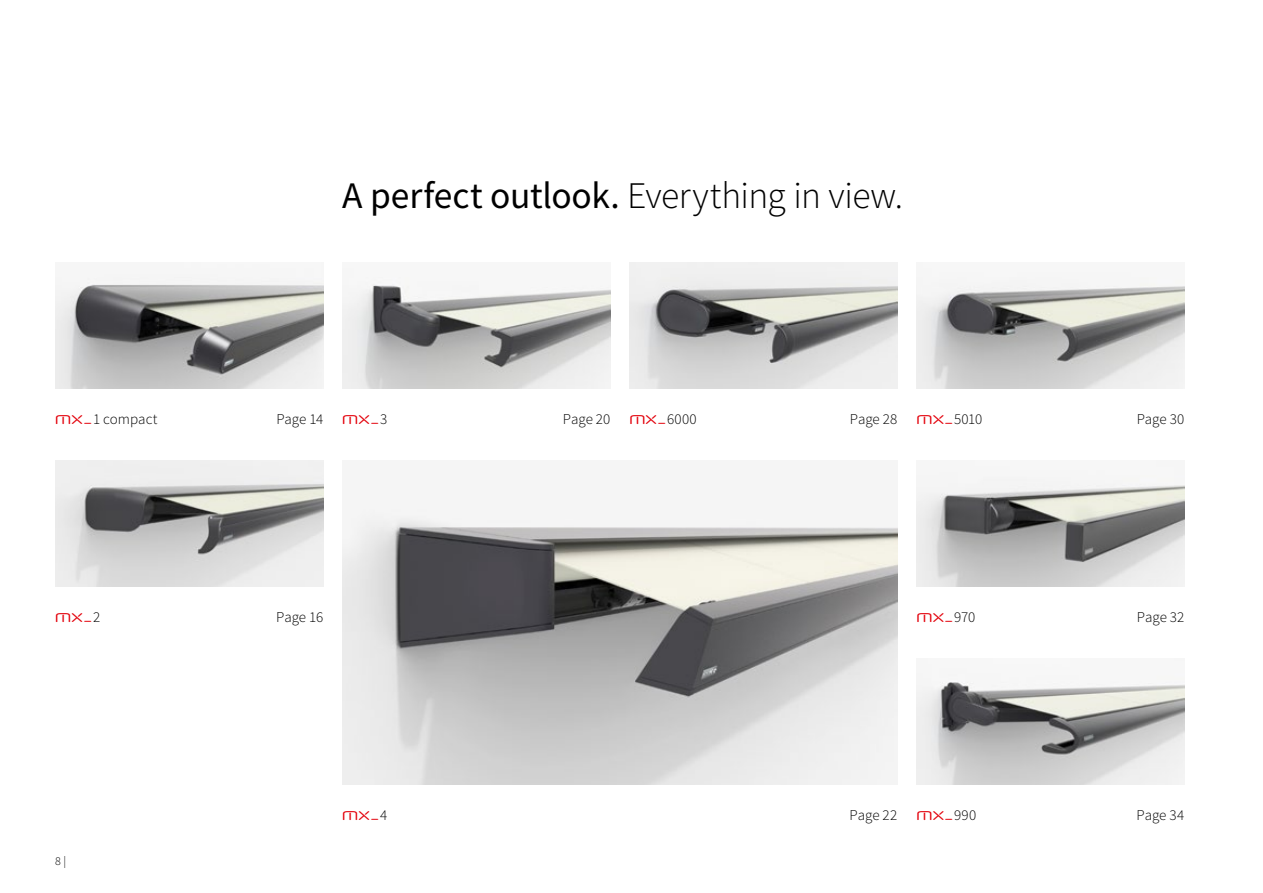
<style>
.page{position:relative;width:1263px;height:893px;background:#fff}
.page>*{position:absolute;margin:0;border:0;box-sizing:border-box;transform-origin:0 0}
.t1{font:300 37.5px "Source Sans Pro";letter-spacing:-.015em;color:#000}
.t2{font:300 15px "Source Sans Pro";color:#000}
.t3{font:12.3px "Neuropol Nova Rg";letter-spacing:.045em;color:#e3000b}
.t4{font:300 12px "Source Sans Pro";color:#000}
.s1{font-weight:400}
.s2{font-family:"Neuropol Nova Rg";font-weight:400;font-size:12.3px;color:#e3000b}
.s3{font-family:"Source Sans Pro";font-weight:300;font-size:15px;color:#000}
</style>
<div class="page">
<img style="left:342px;top:282px;width:268px;height:106px">
<img style="left:55px;top:277px;width:268px;height:111px">
<img style="left:629px;top:262px;width:268px;height:126px">
<img style="left:55px;top:460px;width:268px;height:126px">
<img style="left:916px;top:278px;width:268px;height:110px">
<img style="left:916px;top:477px;width:268px;height:109px">
<img style="left:916px;top:682px;width:268px;height:102px">
<img style="left:342px;top:509px;width:555px;height:275px">
<h1 class="t1" style="left:342px;top:173px;width:562px"><span class="s1">A perfect outlook.</span> Everything in view.</h1>
<p class="t2" style="left:55px;top:410px;width:104px"><span class="s2">MX</span><sub>–</sub>1 compact</p>
<p class="t2" style="left:276px;top:410px;width:48px">Page 14</p>
<p class="t3" style="left:342px;top:412px;width:46px">MX–<span class="s3">3</span></p>
<p class="t2" style="left:563px;top:410px;width:49px">Page 20</p>
<p class="t2" style="left:629px;top:410px;width:69px"><span class="s2">MX</span><sub>–</sub>6000</p>
<p class="t2" style="left:850px;top:410px;width:49px">Page 28</p>
<p class="t2" style="left:916px;top:410px;width:67px"><span class="s2">MX</span><sub>–</sub>5010</p>
<p class="t2" style="left:1137px;top:410px;width:49px">Page 30</p>
<p class="t3" style="left:55px;top:610px;width:46px">MX–<span class="s3">2</span></p>
<p class="t2" style="left:276px;top:608px;width:48px">Page 16</p>
<p class="t3" style="left:916px;top:610px;width:60px">MX–<span class="s3">970</span></p>
<p class="t2" style="left:1137px;top:608px;width:49px">Page 32</p>
<p class="t4" style="left:55px;top:854px;width:12px">8 |</p>
<p class="t3" style="left:342px;top:808px;width:46px">MX–<span class="s3">4</span></p>
<p class="t2" style="left:850px;top:806px;width:49px">Page 22</p>
<p class="t3" style="left:916px;top:808px;width:61px">MX–<span class="s3">990</span></p>
<p class="t2" style="left:1136px;top:806px;width:49px">Page 34</p>
</div>
